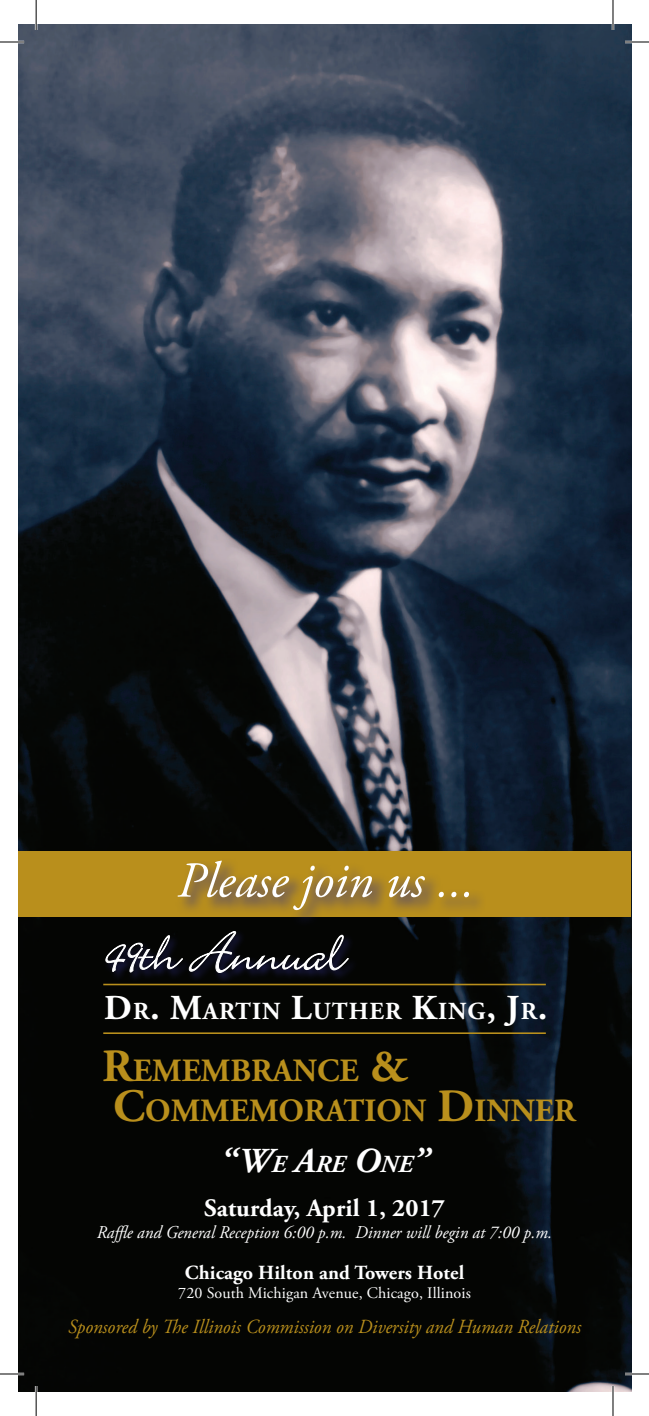
<style>
.page{position:relative;width:649px;height:1416px;background:#fff}
.page>*{position:absolute;margin:0;border:0;box-sizing:border-box;transform-origin:0 0}
.t1{font:63.4px "Bickley Script Let Plain";color:#fff}
.t2{font:italic 50.4px "Adobe Garamond Pro";color:#fff}
.t3{font:italic 700 35px "Adobe Garamond Pro";color:#fff}
.t4{font:700 32.4px/40.6px "Adobe Garamond Pro";color:#b98f1c}
.t5{font:700 25px "Adobe Garamond Pro";letter-spacing:.005em;color:#fff}
.t6{font:700 24.4px "Adobe Garamond Pro";letter-spacing:.045em;color:#fff}
.t7{font:italic 20px "Adobe Garamond Pro";color:#b98f1c;scale:.95 1}
.t8{font:700 20px "Adobe Garamond Pro";letter-spacing:.005em;color:#fff}
.t9{font:italic 18px "Adobe Garamond Pro";color:#fff;scale:.95 1}
.t10{font:16px "Adobe Garamond Pro";letter-spacing:.005em;color:#fff}
.s1{font-size:35px}
.s2{font-size:46.4px}
.s3{font-size:24.4px}
</style>
<div class="page">
<img style="left:18px;top:24px;width:612px;height:1368px">
<div style="left:18px;top:851px;width:612px;height:66px;background:#b98f1c"></div>
<svg style="left:174px;top:864px;width:311px;height:63px"></svg>
<div style="left:104px;top:929px;width:254px;height:55px;background:#303087;opacity:.75"></div>
<svg style="left:105px;top:931px;width:243px;height:42px;background:#292a2e"></svg>
<hr style="left:103px;top:984px;width:442px;height:1px;background:#b98f1c">
<hr style="left:103px;top:1032px;width:442px;height:2px;background:#b98f1c">
<hr style="left:0;top:41px;width:24px;height:2px;background:#fff">
<hr style="left:624px;top:41px;width:24px;height:2px;background:#fff">
<hr style="left:0;top:1373px;width:24px;height:2px;background:#fff">
<hr style="left:624px;top:1373px;width:24px;height:2px;background:#fff">
<hr style="left:35px;top:0;width:2px;height:30px;background:#fff">
<hr style="left:35px;top:1386px;width:2px;height:30px;background:#fff">
<hr style="left:611px;top:0;width:2px;height:30px;background:#fff">
<hr style="left:611px;top:1386px;width:2px;height:30px;background:#fff">
<svg style="left:0;top:42px;width:24px;height:1px"></svg>
<svg style="left:624px;top:42px;width:24px;height:1px"></svg>
<svg style="left:0;top:1374px;width:24px;height:1px"></svg>
<svg style="left:624px;top:1374px;width:24px;height:1px"></svg>
<hr style="left:36px;top:0;width:1px;height:30px;background:#000">
<hr style="left:36px;top:1386px;width:1px;height:30px;background:#000">
<hr style="left:612px;top:0;width:1px;height:30px;background:#000">
<hr style="left:612px;top:1386px;width:1px;height:30px;background:#000">
<h2 class="t2" style="left:177px;top:850px;width:298px">Please join us ...</h2>
<h1 class="t1" style="left:103px;top:925px;width:242px">49th Annual</h1>
<p class="t6" style="left:104px;top:997px;width:444px"><span class="s1">D</span>R<span class="s1">. M</span>ARTIN <span class="s1">L</span>UTHER <span class="s1">K</span>ING<span class="s1">, J</span>R<span class="s1">.</span></p>
<h3 class="t4" style="left:113px;top:1051px;width:463px;text-indent:-11px"><span class="s2">R</span>EMEMBRANCE <span class="s2">&amp;<br>C</span>OMMEMORATION <span class="s2">D</span>INNER</h3>
<h3 class="t3" style="left:219px;top:1141px;width:211px">“W<span class="s3">E</span> A<span class="s3">RE</span> O<span class="s3">NE</span>”</h3>
<p class="t5" style="left:204px;top:1193px;width:242px">Saturday, April 1, 2017</p>
<p class="t9" style="left:97px;top:1221px;width:480px">Raffle and General Reception 6:00 p.m. Dinner will begin at 7:00 p.m.</p>
<p class="t8" style="left:184px;top:1261px;width:281px">Chicago Hilton and Towers Hotel</p>
<p class="t10" style="left:178px;top:1284px;width:294px">720 South Michigan Avenue, Chicago, Illinois</p>
<p class="t7" style="left:68px;top:1315px;width:541px">Sponsored by The Illinois Commission on Diversity and Human Relations</p>
</div>
